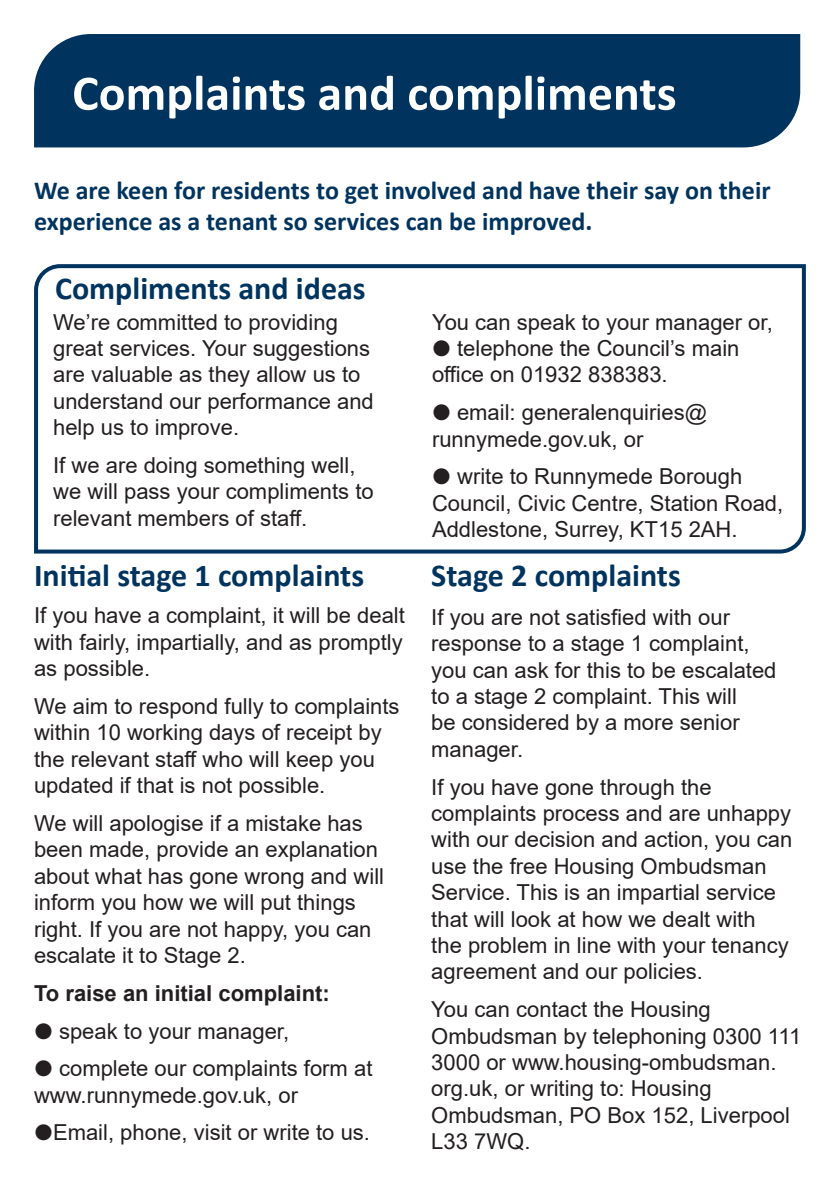
<style>
.page{position:relative;width:840px;height:1191px;background:#fff}
.page>*{position:absolute;margin:0;border:0;box-sizing:border-box;transform-origin:0 0}
.Page_Title{font:700 50px "Calibri";color:#fff}
.Headline{font:700 32px "Calibri";color:#00345e}
.Standfirst{font:700 26px/31.2px "Calibri";color:#00345e}
.Body_Text{font:22px/26.4px "Arial";color:#231f20}
.Body_Text-2{font:700 22px "Arial";color:#231f20}
</style>
<div class="page">
<div style="left:34px;top:34px;width:765px;height:113px;background:#00345e"></div>
<svg style="left:34px;top:264px;width:772px;height:290px"></svg>
<p class="Page_Title" style="left:72px;top:58px;width:605px">Complaints and compliments</p>
<p class="Standfirst" style="left:34px;top:175px;width:737px">We are keen for residents to get involved and have their say on their experience as a tenant so services can be improved.</p>
<p class="Headline" style="left:55px;top:265px;width:312px">Compliments and ideas</p>
<p class="Body_Text" style="left:53px;top:308px;width:322px">We’re committed to providing great services. Your suggestions are valuable as they allow us to understand our performance and help us to improve.</p>
<p class="Body_Text" style="left:53px;top:452px;width:322px">If we are doing something well, we will pass your compliments to relevant members of staff.</p>
<p class="Body_Text" style="left:432px;top:308px;width:342px">You can speak to your manager or,</p>
<p class="Body_Text" style="left:432px;top:335px;width:309px">● telephone the Council’s main office on 01932 838383.</p>
<p class="Body_Text" style="left:432px;top:399px;width:276px">● email: generalenquiries@ runnymede.gov.uk, or</p>
<p class="Body_Text" style="left:432px;top:463px;width:352px">● write to Runnymede Borough<br>Council, Civic Centre, Station Road,<br>Addlestone, Surrey, KT15 2AH.</p>
<p class="Headline" style="left:34px;top:553px;width:331px">Initial stage 1 complaints</p>
<p class="Headline" style="left:431px;top:553px;width:251px">Stage 2 complaints</p>
<p class="Body_Text" style="left:34px;top:602px;width:372px;text-align:justify">If you have a complaint, it will be dealt with fairly, impartially, and as promptly as possible.</p>
<p class="Body_Text" style="left:34px;top:693px;width:367px">We aim to respond fully to complaints within 10 working days of receipt by the relevant staff who will keep you updated if that is not possible.</p>
<p class="Body_Text" style="left:34px;top:810px;width:351px">We will apologise if a mistake has been made, provide an explanation about what has gone wrong and will inform you how we will put things right. If you are not happy, you can escalate it to Stage 2.</p>
<p class="Body_Text-2" style="left:34px;top:977px;width:297px">To raise an initial complaint:</p>
<p class="Body_Text" style="left:34px;top:1017px;width:256px">● speak to your manager,</p>
<p class="Body_Text" style="left:34px;top:1055px;width:340px">● complete our complaints form at www.runnymede.gov.uk, or</p>
<p class="Body_Text" style="left:34px;top:1119px;width:337px">●Email, phone, visit or write to us.</p>
<p class="Body_Text" style="left:431px;top:603px;width:346px">If you are not satisfied with our response to a stage 1 complaint, you can ask for this to be escalated to a stage 2 complaint. This will<br>be considered by a more senior manager.</p>
<p class="Body_Text" style="left:431px;top:773px;width:362px">If you have gone through the complaints process and are unhappy with our decision and action, you can use the free Housing Ombudsman Service. This is an impartial service that will look at how we dealt with<br>the problem in line with your tenancy agreement and our policies.</p>
<p class="Body_Text" style="left:431px;top:996px;width:371px">You can contact the Housing<br>Ombudsman by telephoning 0300 111<br>3000 or www.housing-ombudsman. org.uk, or writing to: Housing<br>Ombudsman, PO Box 152, Liverpool<br>L33 7WQ.</p>
</div>
